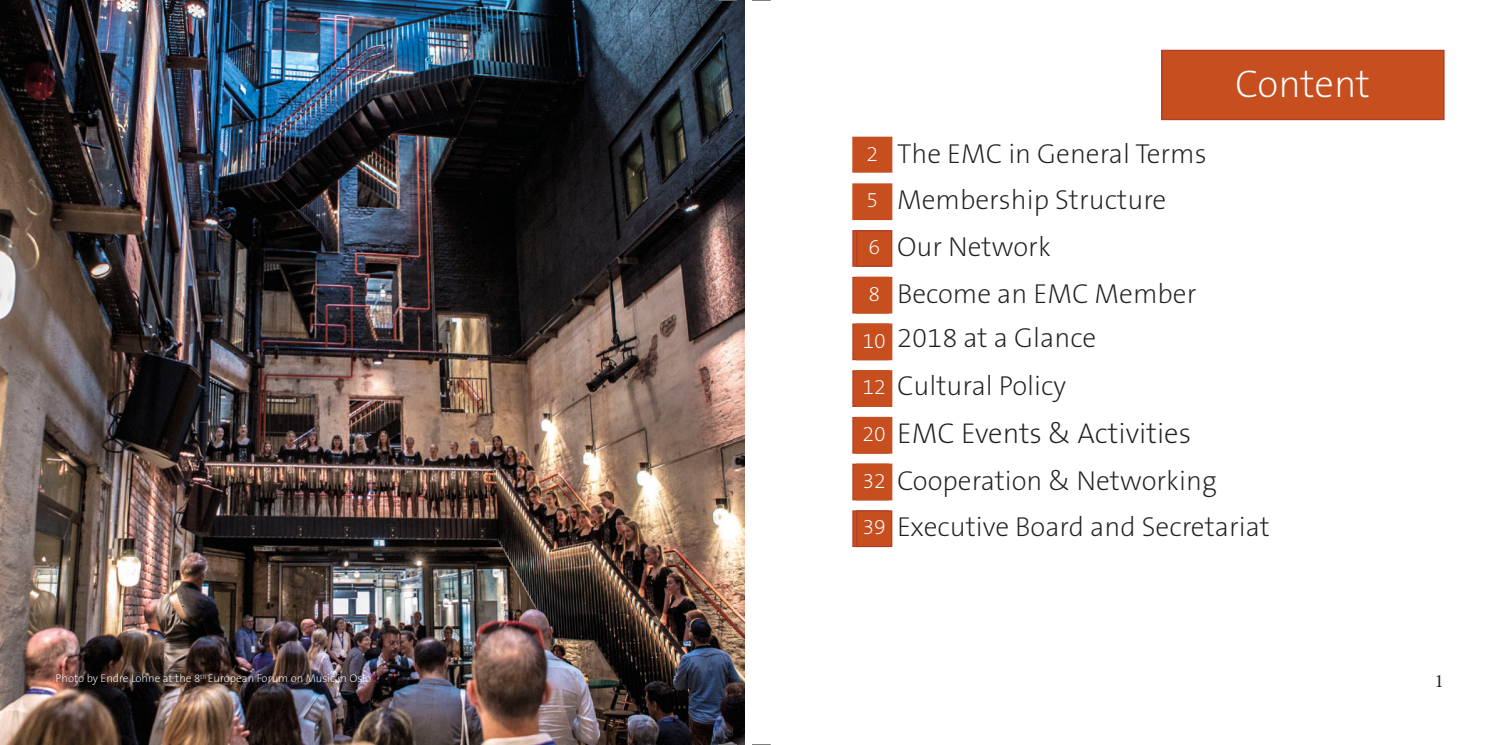
<style>
.page{position:relative;width:1489px;height:745px;background:#fff}
.page>*{position:absolute;margin:0;border:0;box-sizing:border-box;transform-origin:0 0}
.t1{font:200 38.75px "The Sans B2";letter-spacing:-.005em;color:#fff}
.t2{font:200 28.75px "The Sans B2";color:#231f20}
.t3{font:200 27.5px/46.6px "The Sans B2";color:#231f20}
.t4{font:200 21.25px/46.6px "The Sans B2";color:#fff}
.t5{font:18.75px "Minion Pro";color:#231f20}
.t6{font:200 11.25px "The Sans B2";color:#fff}
.s1{font-family:"Minion Pro";font-weight:400;font-size:18.75px;color:#231f20}
</style>
<div class="page">
<img style="left:0;top:0;width:733px;height:744px">
<svg style="left:752px;top:0;width:18px;height:1px"></svg>
<svg style="left:752px;top:744px;width:18px;height:1px"></svg>
<img style="left:733px;top:0;width:11px;height:744px">
<div style="left:1161px;top:50px;width:282px;height:69px;background:#c64e1f"></div>
<div style="left:1161px;top:50px;width:283px;height:70px;border:1px solid #b13e2b"></div>
<div style="left:852px;top:230px;width:36px;height:36px;background:#c64e1f"></div>
<div style="left:852px;top:230px;width:37px;height:36px;border:1px solid #b13e2b"></div>
<div style="left:852px;top:324px;width:36px;height:35px;background:#c64e1f"></div>
<div style="left:852px;top:323px;width:37px;height:37px;border:1px solid #b13e2b"></div>
<div style="left:852px;top:417px;width:36px;height:35px;background:#c64e1f"></div>
<div style="left:852px;top:416px;width:37px;height:37px;border:1px solid #b13e2b"></div>
<div style="left:852px;top:510px;width:36px;height:36px;background:#c64e1f"></div>
<div style="left:852px;top:510px;width:37px;height:36px;border:1px solid #b13e2b"></div>
<div style="left:852px;top:277px;width:36px;height:36px;background:#c64e1f"></div>
<div style="left:852px;top:276px;width:37px;height:37px;border:1px solid #b13e2b"></div>
<div style="left:852px;top:370px;width:36px;height:36px;background:#c64e1f"></div>
<div style="left:852px;top:370px;width:37px;height:36px;border:1px solid #b13e2b"></div>
<div style="left:852px;top:464px;width:36px;height:35px;background:#c64e1f"></div>
<div style="left:852px;top:463px;width:37px;height:37px;border:1px solid #b13e2b"></div>
<div style="left:852px;top:137px;width:39px;height:35px;background:#c64e1f"></div>
<div style="left:852px;top:137px;width:40px;height:35px;border:1px solid #c64e1f"></div>
<div style="left:852px;top:184px;width:39px;height:35px;background:#c64e1f"></div>
<div style="left:852px;top:183px;width:40px;height:37px;border:1px solid #c64e1f"></div>
<div style="left:856px;top:230px;width:35px;height:36px;background:#c64e1f"></div>
<div style="left:856px;top:230px;width:36px;height:36px;border:1px solid #b13e2b"></div>
<div style="left:856px;top:277px;width:35px;height:36px;background:#c64e1f"></div>
<div style="left:856px;top:276px;width:36px;height:37px;border:1px solid #c64e1f"></div>
<div style="left:856px;top:324px;width:35px;height:35px;background:#c64e1f"></div>
<div style="left:856px;top:323px;width:36px;height:37px;border:1px solid #c64e1f"></div>
<div style="left:856px;top:370px;width:35px;height:36px;background:#c64e1f"></div>
<div style="left:856px;top:370px;width:36px;height:36px;border:1px solid #c64e1f"></div>
<div style="left:856px;top:417px;width:35px;height:35px;background:#c64e1f"></div>
<div style="left:856px;top:416px;width:36px;height:37px;border:1px solid #c64e1f"></div>
<div style="left:856px;top:464px;width:35px;height:35px;background:#c64e1f"></div>
<div style="left:856px;top:463px;width:36px;height:37px;border:1px solid #c64e1f"></div>
<div style="left:856px;top:510px;width:35px;height:36px;background:#c64e1f"></div>
<div style="left:856px;top:510px;width:36px;height:36px;border:1px solid #b13e2b"></div>
<svg style="left:718px;top:0;width:19px;height:1px"></svg>
<svg style="left:718px;top:743px;width:19px;height:2px"></svg>
<h1 class="t1" style="left:1234px;top:69px;width:137px">Content</h1>
<p class="t4" style="left:862px;top:132px;width:25px">2<br>5<br>6<br>8<br>10<br>12<br>20<br>32<br>39</p>
<p class="t3" style="left:897px;top:133px;width:311px">The EMC in General Terms<br>Membership Structure<br>Our Network<br>Become an EMC Member</p>
<p class="t3" style="left:897px;top:316px;width:201px;line-height:47.9px">2018 at a Glance<br>Cultural Policy</p>
<p class="t2" style="left:897px;top:421px;width:295px">EMC Events &amp; Activities</p>
<p class="t3" style="left:897px;top:459px;width:374px">Cooperation &amp; Networking<br>Executive Board and Secretariat</p>
<p class="t6" style="left:45px;top:673px;width:327px"><span class="s1">4</span>Photo by Endre Lohne at the 8<sup>th</sup> European Forum on Music in Oslo</p>
<p class="t5" style="left:1434px;top:669px;width:10px">1</p>
</div>
